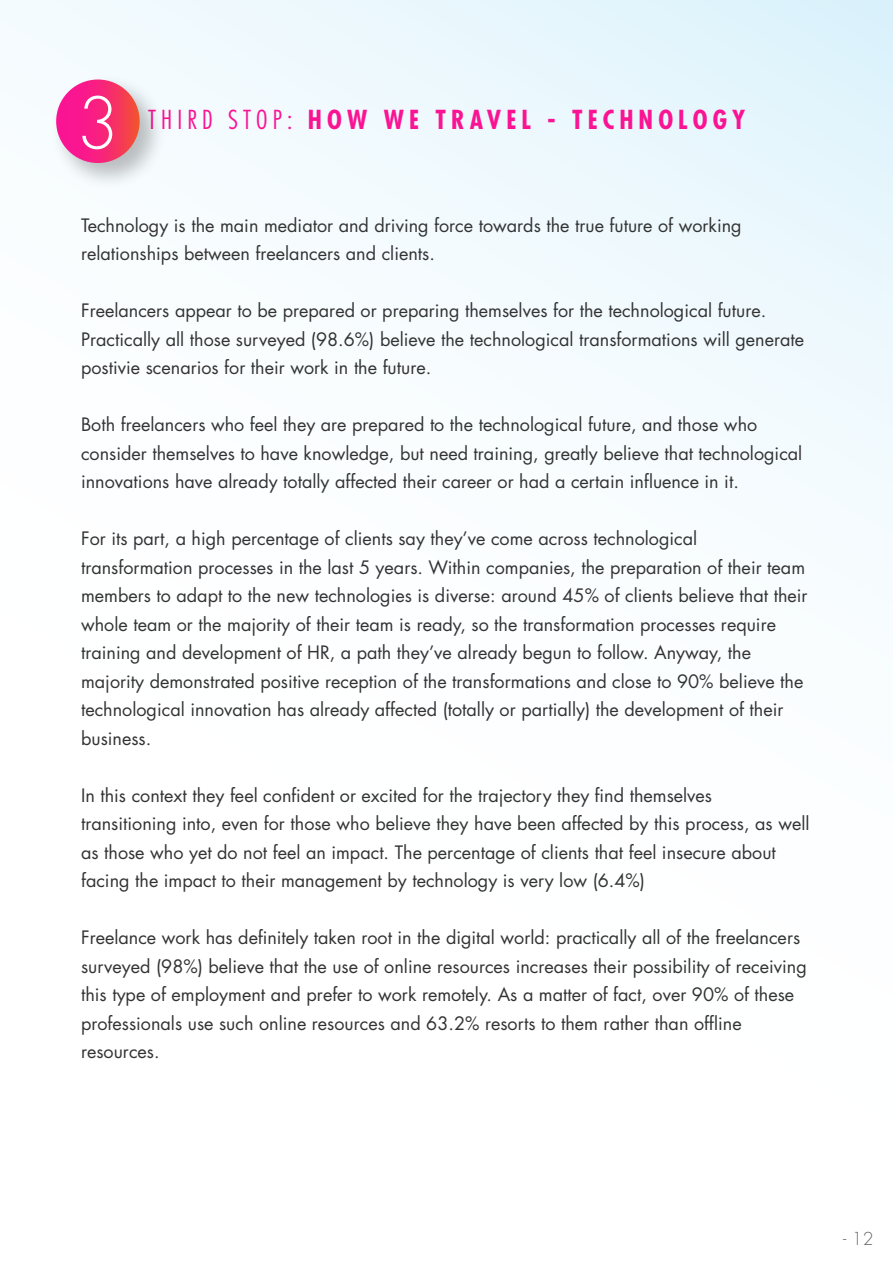
<style>
.page{position:relative;width:893px;height:1263px;background:#fff}
.page>*{position:absolute;margin:0;border:0;box-sizing:border-box;transform-origin:0 0}
.t1{font:300 69.45px "Futura Std";color:#fff}
.t2{font:700 condensed 25.5px "Futura Std";letter-spacing:.2em;color:#fa1493}
.t3{font:18px/28.5px "Futura Std";color:#333}
.t4{font:300 17.4px "Futura Std";color:#666}
.s1{font-weight:300}
</style>
<div class="page">
<div style="left:0;top:0;width:893px;height:1263px;background:linear-gradient(to bottom,#eef9fd,#fff)"></div>
<img style="left:44px;top:67px;width:130px;height:129px">
<svg style="left:56px;top:80px;width:84px;height:83px;background:#f72776"></svg>
<h1 class="t1" style="left:76px;top:81px;width:45px">3</h1>
<h2 class="t2" style="left:148px;top:104px;width:599px"><span class="s1">THIRD STOP:</span> HOW WE TRAVEL - TECHNOLOGY</h2>
<p class="t3" style="left:81px;top:211px;width:662px">Technology is the main mediator and driving force towards the true future of working relationships between freelancers and clients.</p>
<p class="t3" style="left:81px;top:297px;width:725px">Freelancers appear to be prepared or preparing themselves for the technological future.<br>Practically all those surveyed (98.6%) believe the technological transformations will generate postivie scenarios for their work in the future.</p>
<p class="t3" style="left:81px;top:411px;width:723px">Both freelancers who feel they are prepared to the technological future, and those who consider themselves to have knowledge, but need training, greatly believe that technological innovations have already totally affected their career or had a certain influence in it.</p>
<p class="t3" style="left:81px;top:525px;width:728px">For its part, a high percentage of clients say they’ve come across technological transformation processes in the last 5 years. Within companies, the preparation of their team members to adapt to the new technologies is diverse: around 45% of clients believe that their whole team or the majority of their team is ready, so the transformation processes require training and development of HR, a path they’ve already begun to follow. Anyway, the majority demonstrated positive reception of the transformations and close to 90% believe the technological innovation has already affected (totally or partially) the development of their business.</p>
<p class="t3" style="left:81px;top:781px;width:730px">In this context they feel confident or excited for the trajectory they find themselves transitioning into, even for those who believe they have been affected by this process, as well as those who yet do not feel an impact. The percentage of clients that feel insecure about facing the impact to their management by technology is very low (6.4%)</p>
<p class="t3" style="left:81px;top:924px;width:727px">Freelance work has definitely taken root in the digital world: practically all of the freelancers surveyed (98%) believe that the use of online resources increases their possibility of receiving this type of employment and prefer to work remotely. As a matter of fact, over 90% of these professionals use such online resources and 63.2% resorts to them rather than offline resources.</p>
<p class="t4" style="left:843px;top:1227px;width:32px">- 12</p>
</div>
